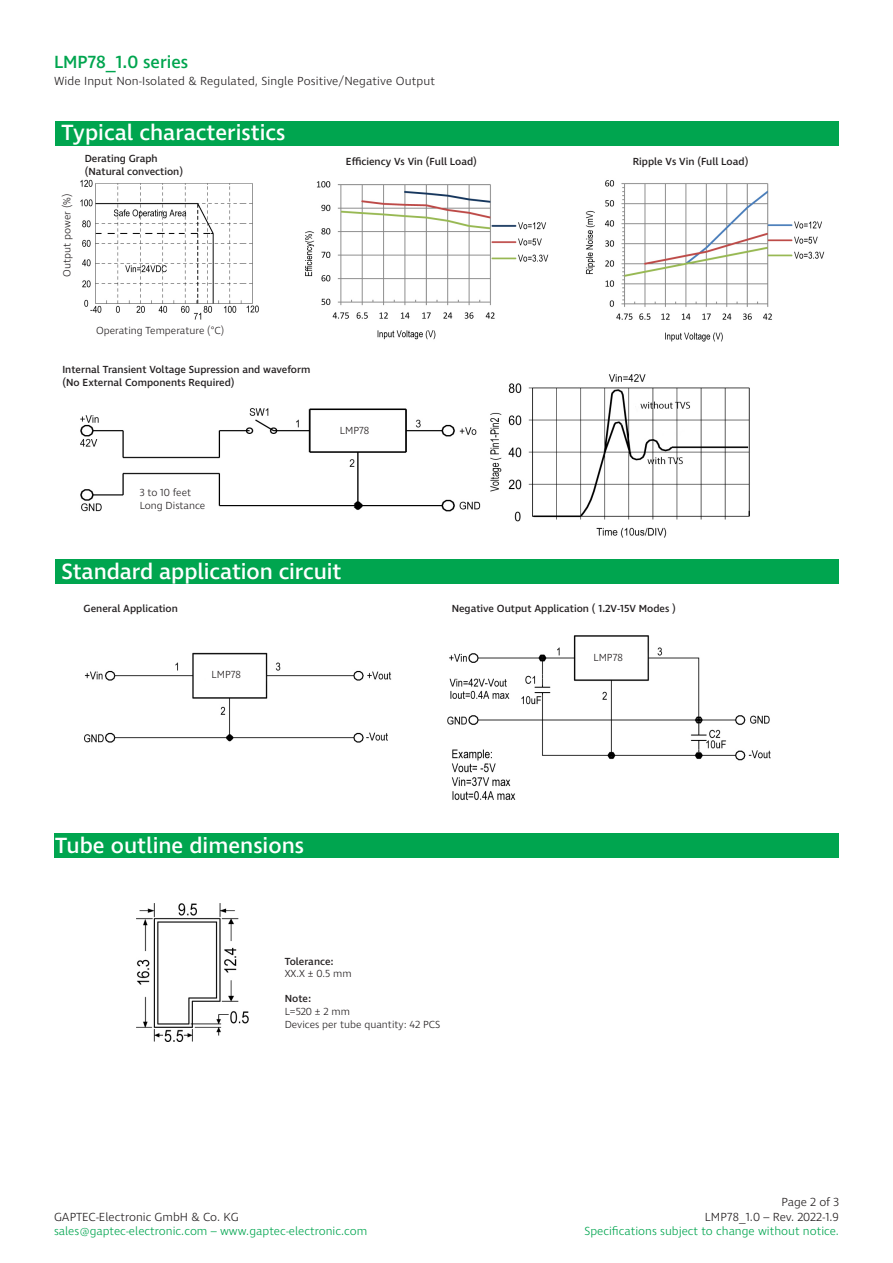
<style>
.page{position:relative;width:893px;height:1263px;background:#fff}
.page>*{position:absolute;margin:0;border:0;box-sizing:border-box;transform-origin:0 0}
.t1{font:500 22.5px "Ingra";color:#fff}
.t2{font:500 18px "Ingra";color:#00a54f}
.t3{font:300 12px/14.4px "Ingra";letter-spacing:.01em;color:#231f20;text-align:right}
.t4{font:300 12px "Ingra";color:#00a54f}
.t5{font:500 10.5px "Ingra";color:#231f20}
.t6{font:300 10.5px "Ingra";color:#231f20}
</style>
<div class="page">
<div style="left:55px;top:559px;width:784px;height:25px;background:#00a54f"></div>
<div style="left:55px;top:121px;width:784px;height:25px;background:#00a54f"></div>
<div style="left:54px;top:833px;width:785px;height:25px;background:#00a54f"></div>
<img style="left:137px;top:904px;width:112px;height:137px">
<img style="left:80px;top:374px;width:670px;height:163px">
<img style="left:80px;top:179px;width:178px;height:141px">
<img style="left:305px;top:181px;width:244px;height:159px">
<img style="left:585px;top:180px;width:240px;height:162px">
<div style="left:140px;top:488px;width:69px;height:25px;background:#fff"></div>
<div style="left:340px;top:426px;width:42px;height:15px;background:#fff"></div>
<div style="left:62px;top:365px;width:425px;height:22px;background:#fff"></div>
<img style="left:85px;top:635px;width:686px;height:166px">
<div style="left:212px;top:670px;width:42px;height:16px;background:#fff"></div>
<div style="left:593px;top:653px;width:43px;height:15px;background:#fff"></div>
<h2 class="t2" style="left:54px;top:50px;width:136px">LMP78_1.0 series</h2>
<p class="t3" style="left:54px;top:75px;width:382px">Wide Input Non-Isolated &amp; Regulated, Single Positive/Negative Output</p>
<p class="t1" style="left:62px;top:119px;width:225px">Typical characteristics</p>
<p class="t6" style="left:60px;top:277px;width:84px;rotate:-90deg">Output power (%)</p>
<p class="t5" style="left:85px;top:152px;width:75px">Derating Graph</p>
<p class="t5" style="left:346px;top:155px;width:133px">Efficiency Vs Vin (Full Load)</p>
<p class="t5" style="left:85px;top:165px;width:100px">(Natural convection)</p>
<p class="t6" style="left:96px;top:324px;width:129px">Operating Temperature (°C)</p>
<p class="t5" style="left:62px;top:363px;width:250px">Internal Transient Voltage Supression and waveform</p>
<p class="t5" style="left:62px;top:375px;width:174px">(No External Components Required)</p>
<p class="t6" style="left:140px;top:486px;width:53px">3 to 10 feet</p>
<p class="t6" style="left:140px;top:499px;width:67px">Long Distance</p>
<p class="t6" style="left:340px;top:424px;width:31px">LMP78</p>
<p class="t1" style="left:62px;top:557px;width:281px">Standard application circuit</p>
<p class="t5" style="left:633px;top:155px;width:117px">Ripple Vs Vin (Full Load)</p>
<p class="t5" style="left:84px;top:602px;width:96px">General Application</p>
<p class="t5" style="left:452px;top:602px;width:226px">Negative Output Application ( 1.2V-15V Modes )</p>
<p class="t6" style="left:212px;top:668px;width:31px">LMP78</p>
<p class="t1" style="left:55px;top:831px;width:251px">Tube outline dimensions</p>
<p class="t5" style="left:285px;top:954px;width:50px">Tolerance:</p>
<p class="t6" style="left:285px;top:967px;width:68px">XX.X ± 0.5 mm</p>
<p class="t5" style="left:285px;top:992px;width:28px">Note:</p>
<p class="t6" style="left:285px;top:1005px;width:67px">L=520 ± 2 mm</p>
<p class="t6" style="left:285px;top:1017px;width:157px">Devices per tube quantity: 42 PCS</p>
<p class="t3" style="left:54px;top:1210px;width:186px">GAPTEC-Electronic GmbH &amp; Co. KG</p>
<p class="t4" style="left:54px;top:1223px;width:315px">sales@gaptec-electronic.com – www.gaptec-electronic.com</p>
<p class="t6" style="left:593px;top:651px;width:31px">LMP78</p>
<p class="t3" style="left:705px;top:1195px;width:136px">Page 2 of 3<br>LMP78_1.0 – Rev. 2022-1.9</p>
<p class="t4" style="left:585px;top:1223px;width:256px">Specifications subject to change without notice.</p>
</div>
